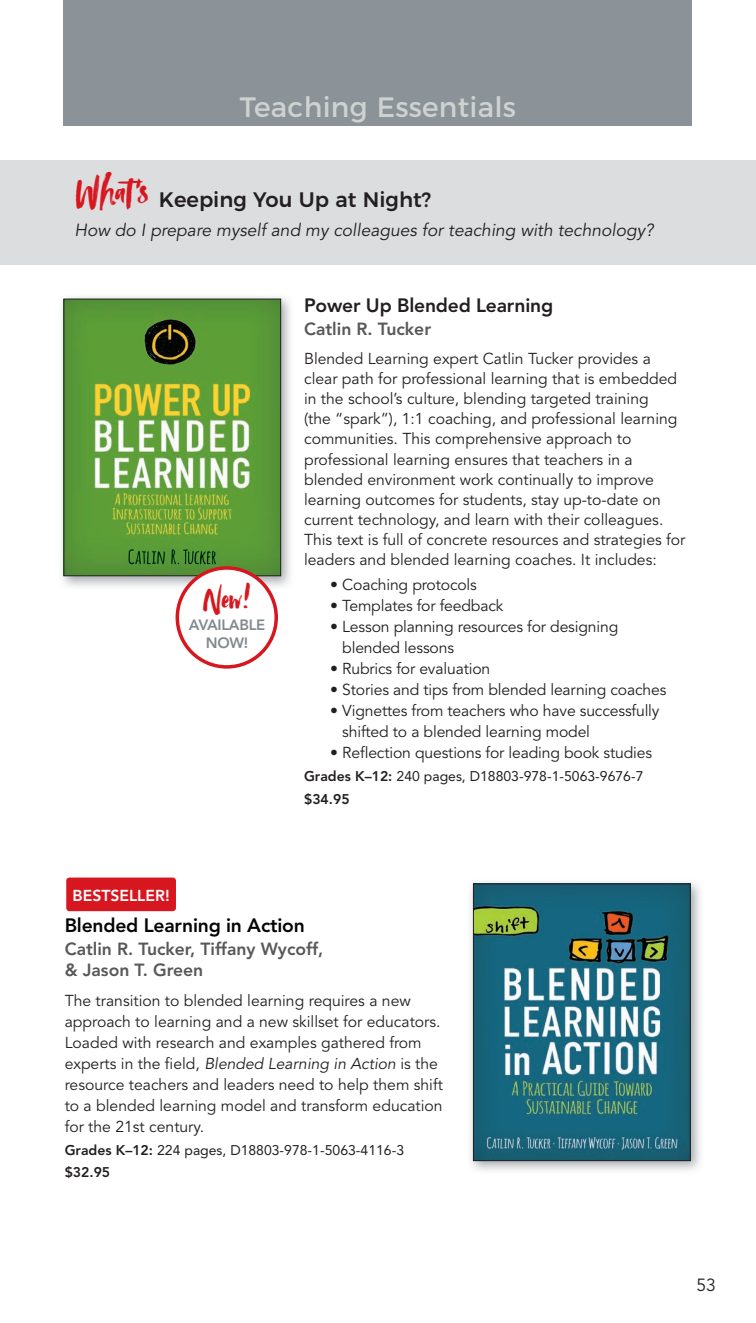
<style>
.page{position:relative;width:756px;height:1323px;background:#fff}
.page>*{position:absolute;margin:0;border:0;box-sizing:border-box;transform-origin:0 0}
.t1{font:35.7px "Avallon";color:#d7171f}
.t2{font:28px "Montserrat";letter-spacing:.01em;color:#ced2d1}
.t3{font:500 21px "Montserrat";color:#231f20}
.t4{font:800 19.25px "Avenir";letter-spacing:-.01em;color:#040503}
.t5{font:800 19.25px "Avenir";letter-spacing:-.01em;color:#231f20}
.t6{font:italic 17.5px "Avenir";color:#231f20}
.t7{font:800 17.5px/21px "Avenir";color:#57585a}
.t8{font:17.5px "Avenir";color:#231f20}
.t9{font:15.75px/20.1px "Avenir";color:#231f20}
.t10{font:800 15.75px "Avenir";color:#fff}
.t11{font:800 14.88px/17.8px "Avenir";letter-spacing:-.02em;color:#828a8f;text-align:center}
.t12{font:14px/21.7px "Avenir";color:#231f20}
.s1{font-family:"Avallon";font-weight:400;font-size:42px;color:#d7171f}
.s2{font-weight:800}
.s3{font-style:italic}
</style>
<div class="page">
<div style="left:64px;top:0;width:628px;height:125px;background:#8b9398"></div>
<div style="left:66px;top:878px;width:110px;height:33px;background:#d7171f;border-radius:3px"></div>
<img style="left:470px;top:882px;width:231px;height:289px">
<img style="left:475px;top:886px;width:213px;height:273px">
<div style="left:473px;top:884px;width:217px;height:277px;border:1px solid #231f20"></div>
<img style="left:61px;top:297px;width:230px;height:293px">
<img style="left:66px;top:301px;width:213px;height:273px">
<div style="left:64px;top:299px;width:217px;height:277px;border:1px solid #231f20"></div>
<div style="left:177px;top:568px;width:99px;height:99px;background:#fff;border-radius:50%"></div>
<div style="left:176px;top:566px;width:102px;height:103px;border:4px solid #d7171f;border-radius:50%"></div>
<div style="left:0;top:161px;width:756px;height:104px;background:#dcdddf"></div>
<h2 class="t2" style="left:240px;top:84px;width:278px">Teaching Essentials</h2>
<h3 class="t3" style="left:74px;top:183px;width:359px"><span class="s1">What’s</span> Keeping You Up at Night?</h3>
<p class="t6" style="left:74px;top:220px;width:581px">How do I prepare myself and my colleagues for teaching with technology?</p>
<h1 class="t1" style="left:203px;top:575px;width:49px">New!</h1>
<p class="t11" style="left:189px;top:616px;width:78px">AVAILABLE<br>NOW!</p>
<p class="t5" style="left:304px;top:293px;width:251px">Power Up Blended Learning</p>
<p class="t7" style="left:304px;top:319px;width:129px">Catlin R. Tucker</p>
<p class="t9" style="left:304px;top:349px;width:383px">Blended Learning expert Catlin Tucker provides a clear path for professional learning that is embedded in the school’s culture, blending targeted training<br>(the “spark”), 1:1 coaching, and professional learning communities. This comprehensive approach to professional learning ensures that teachers in a blended environment work continually to improve learning outcomes for students, stay up-to-date on current technology, and learn with their colleagues.<br>This text is full of concrete resources and strategies for leaders and blended learning coaches. It includes:</p>
<p class="t9" style="left:330px;top:575px;width:148px">• Coaching protocols</p>
<p class="t9" style="left:330px;top:596px;width:175px">• Templates for feedback</p>
<p class="t9" style="left:342px;top:617px;width:278px;line-height:21px;text-indent:-12px">• Lesson planning resources for designing blended lessons</p>
<p class="t9" style="left:330px;top:659px;width:161px">• Rubrics for evaluation</p>
<p class="t9" style="left:330px;top:680px;width:338px">• Stories and tips from blended learning coaches</p>
<p class="t9" style="left:342px;top:701px;width:319px;line-height:21px;text-indent:-12px">• Vignettes from teachers who have successfully shifted to a blended learning model</p>
<p class="t9" style="left:330px;top:743px;width:323px">• Reflection questions for leading book studies</p>
<p class="t12" style="left:304px;top:765px;width:341px;line-height:23.1px"><span class="s2">Grades K–12:</span> 240 pages, D18803-978-1-5063-9676-7 <span class="s2">$34.95</span></p>
<p class="t10" style="left:73px;top:887px;width:99px">BESTSELLER!</p>
<p class="t4" style="left:65px;top:914px;width:242px">Blended Learning in Action</p>
<p class="t7" style="left:65px;top:939px;width:260px">Catlin R. Tucker, Tiffany Wycoff, &amp; Jason T. Green</p>
<p class="t9" style="left:65px;top:991px;width:380px;line-height:21px">The transition to blended learning requires a new approach to learning and a new skillset for educators.<br>Loaded with research and examples gathered from experts in the field, <span class="s3">Blended Learning in Action</span> is the resource teachers and leaders need to help them shift to a blended learning model and transform education for the 21st century.</p>
<p class="t12" style="left:65px;top:1140px;width:341px"><span class="s2">Grades K–12:</span> 224 pages, D18803-978-1-5063-4116-3 <span class="s2">$32.95</span></p>
<p class="t8" style="left:696px;top:1275px;width:21px">53</p>
</div>
